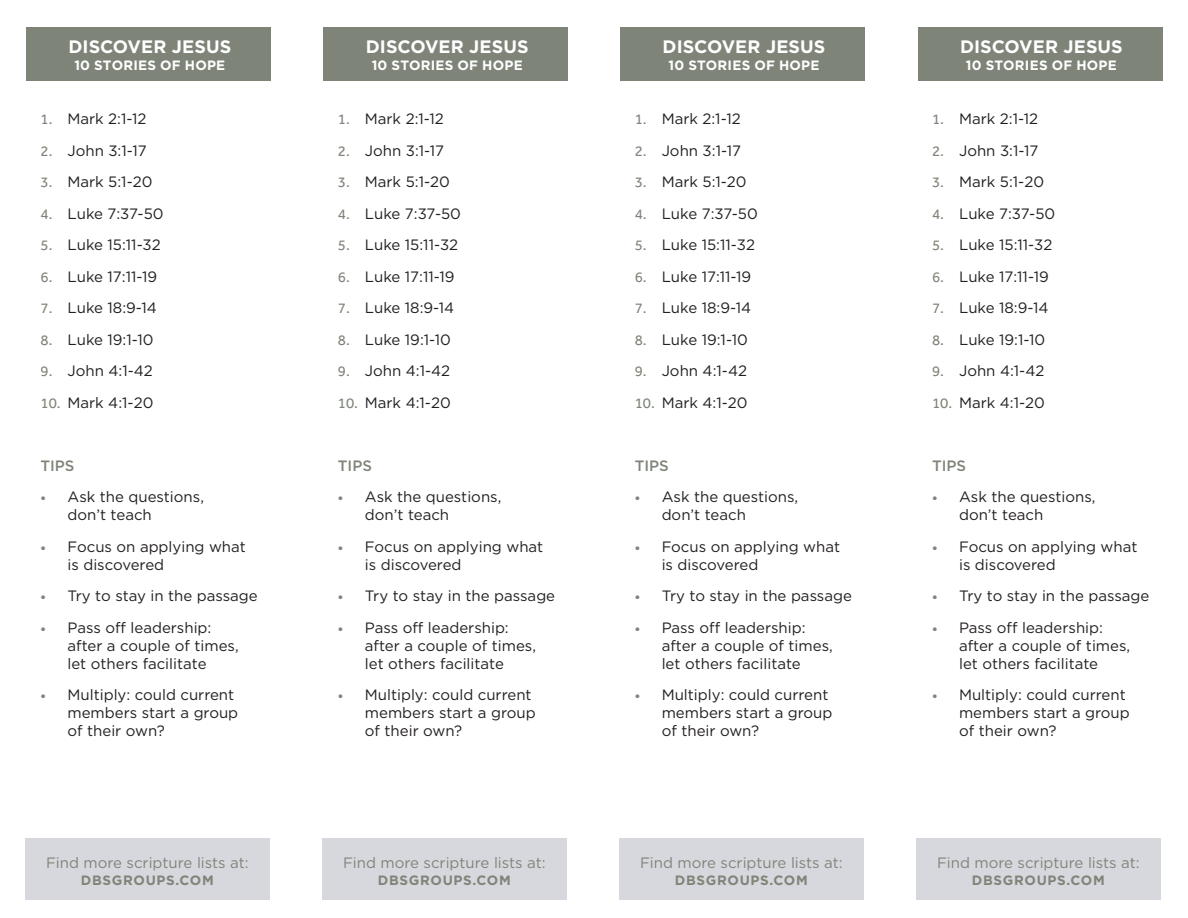
<style>
.page{position:relative;width:1188px;height:918px;background:#fff}
.page>*{position:absolute;margin:0;border:0;box-sizing:border-box;transform-origin:0 0}
.t1{font:700 18px "Gotham HTF";letter-spacing:.005em;color:#fff}
.t2{font:15px/18px "Gotham HTF";color:#231f20}
.t3{font:15px "Gotham HTF";color:#7e8578}
.t4{font:500 15px "Gotham HTF";color:#7e8578}
.t5{font:700 13.5px "Gotham HTF";letter-spacing:.02em;color:#fff}
.t6{font:700 13.5px "Gotham HTF";letter-spacing:.05em;color:#7e8578}
.s1{font-family:"Effra";color:#7e8578}
</style>
<div class="page">
<div style="left:26px;top:27px;width:245px;height:54px;background:#7e8578"></div>
<div style="left:324px;top:27px;width:244px;height:54px;background:#7e8578"></div>
<div style="left:620px;top:27px;width:245px;height:54px;background:#7e8578"></div>
<div style="left:918px;top:27px;width:244px;height:54px;background:#7e8578"></div>
<div style="left:25px;top:838px;width:245px;height:62px;background:#d7d8de"></div>
<div style="left:322px;top:838px;width:245px;height:62px;background:#d7d8de"></div>
<div style="left:619px;top:838px;width:245px;height:62px;background:#d7d8de"></div>
<div style="left:916px;top:838px;width:245px;height:62px;background:#d7d8de"></div>
<p class="t1" style="left:68px;top:37px;width:164px">DISCOVER JESUS</p>
<p class="t5" style="left:74px;top:57px;width:153px">10 STORIES OF HOPE</p>
<p class="t2" style="left:40px;top:110px;width:108px"><span class="s1">1.</span> Mark 2:1-12</p>
<p class="t2" style="left:40px;top:141px;width:108px"><span class="s1">2.</span> John 3:1-17</p>
<p class="t2" style="left:40px;top:173px;width:114px"><span class="s1">3.</span> Mark 5:1-20</p>
<p class="t2" style="left:40px;top:204px;width:125px"><span class="s1">4.</span> Luke 7:37-50</p>
<p class="t2" style="left:40px;top:236px;width:122px"><span class="s1">5.</span> Luke 15:11-32</p>
<p class="t2" style="left:40px;top:267px;width:118px"><span class="s1">6.</span> Luke 17:11-19</p>
<p class="t2" style="left:40px;top:299px;width:118px"><span class="s1">7.</span> Luke 18:9-14</p>
<p class="t2" style="left:40px;top:330px;width:115px"><span class="s1">8.</span> Luke 19:1-10</p>
<p class="t2" style="left:40px;top:362px;width:114px"><span class="s1">9.</span> John 4:1-42</p>
<p class="t2" style="left:40px;top:393px;width:114px"><span class="s1">10.</span> Mark 4:1-20</p>
<p class="t4" style="left:40px;top:457px;width:36px">TIPS</p>
<p class="t2" style="left:68px;top:488px;width:138px;text-indent:-27px"><span class="s1">•</span> Ask the questions, don’t teach</p>
<p class="t2" style="left:68px;top:537px;width:180px;text-indent:-27px"><span class="s1">•</span> Focus on applying what is discovered</p>
<p class="t2" style="left:40px;top:587px;width:219px"><span class="s1">•</span> Try to stay in the passage</p>
<p class="t2" style="left:68px;top:618px;width:173px;text-indent:-27px"><span class="s1">•</span> Pass off leadership: after a couple of times, let others facilitate</p>
<p class="t2" style="left:68px;top:686px;width:172px;text-indent:-27px"><span class="s1">•</span> Multiply: could current members start a group of their own?</p>
<p class="t3" style="left:46px;top:855px;width:204px">Find more scripture lists at:</p>
<p class="t6" style="left:81px;top:872px;width:134px">DBSGROUPS.COM</p>
<p class="t1" style="left:366px;top:37px;width:164px">DISCOVER JESUS</p>
<p class="t5" style="left:372px;top:57px;width:153px">10 STORIES OF HOPE</p>
<p class="t2" style="left:338px;top:110px;width:108px"><span class="s1">1.</span> Mark 2:1-12</p>
<p class="t2" style="left:338px;top:141px;width:108px"><span class="s1">2.</span> John 3:1-17</p>
<p class="t2" style="left:338px;top:173px;width:114px"><span class="s1">3.</span> Mark 5:1-20</p>
<p class="t2" style="left:338px;top:204px;width:125px"><span class="s1">4.</span> Luke 7:37-50</p>
<p class="t2" style="left:338px;top:236px;width:122px"><span class="s1">5.</span> Luke 15:11-32</p>
<p class="t2" style="left:338px;top:267px;width:118px"><span class="s1">6.</span> Luke 17:11-19</p>
<p class="t2" style="left:338px;top:299px;width:118px"><span class="s1">7.</span> Luke 18:9-14</p>
<p class="t2" style="left:338px;top:330px;width:115px"><span class="s1">8.</span> Luke 19:1-10</p>
<p class="t2" style="left:338px;top:362px;width:114px"><span class="s1">9.</span> John 4:1-42</p>
<p class="t2" style="left:338px;top:393px;width:114px"><span class="s1">10.</span> Mark 4:1-20</p>
<p class="t4" style="left:338px;top:457px;width:36px">TIPS</p>
<p class="t2" style="left:365px;top:488px;width:138px;text-indent:-27px"><span class="s1">•</span> Ask the questions, don’t teach</p>
<p class="t2" style="left:365px;top:537px;width:180px;text-indent:-27px"><span class="s1">•</span> Focus on applying what is discovered</p>
<p class="t2" style="left:338px;top:587px;width:219px"><span class="s1">•</span> Try to stay in the passage</p>
<p class="t2" style="left:365px;top:618px;width:173px;text-indent:-27px"><span class="s1">•</span> Pass off leadership: after a couple of times, let others facilitate</p>
<p class="t2" style="left:365px;top:686px;width:172px;text-indent:-27px"><span class="s1">•</span> Multiply: could current members start a group of their own?</p>
<p class="t3" style="left:343px;top:855px;width:204px">Find more scripture lists at:</p>
<p class="t6" style="left:378px;top:872px;width:134px">DBSGROUPS.COM</p>
<p class="t1" style="left:663px;top:37px;width:164px">DISCOVER JESUS</p>
<p class="t5" style="left:669px;top:57px;width:153px">10 STORIES OF HOPE</p>
<p class="t2" style="left:635px;top:110px;width:108px"><span class="s1">1.</span> Mark 2:1-12</p>
<p class="t2" style="left:635px;top:141px;width:108px"><span class="s1">2.</span> John 3:1-17</p>
<p class="t2" style="left:635px;top:173px;width:114px"><span class="s1">3.</span> Mark 5:1-20</p>
<p class="t2" style="left:635px;top:204px;width:125px"><span class="s1">4.</span> Luke 7:37-50</p>
<p class="t2" style="left:635px;top:236px;width:122px"><span class="s1">5.</span> Luke 15:11-32</p>
<p class="t2" style="left:635px;top:267px;width:118px"><span class="s1">6.</span> Luke 17:11-19</p>
<p class="t2" style="left:635px;top:299px;width:118px"><span class="s1">7.</span> Luke 18:9-14</p>
<p class="t2" style="left:635px;top:330px;width:115px"><span class="s1">8.</span> Luke 19:1-10</p>
<p class="t2" style="left:635px;top:362px;width:114px"><span class="s1">9.</span> John 4:1-42</p>
<p class="t2" style="left:635px;top:393px;width:114px"><span class="s1">10.</span> Mark 4:1-20</p>
<p class="t4" style="left:635px;top:457px;width:36px">TIPS</p>
<p class="t2" style="left:662px;top:488px;width:138px;text-indent:-27px"><span class="s1">•</span> Ask the questions, don’t teach</p>
<p class="t2" style="left:662px;top:537px;width:180px;text-indent:-27px"><span class="s1">•</span> Focus on applying what is discovered</p>
<p class="t2" style="left:635px;top:587px;width:219px"><span class="s1">•</span> Try to stay in the passage</p>
<p class="t2" style="left:662px;top:618px;width:173px;text-indent:-27px"><span class="s1">•</span> Pass off leadership: after a couple of times, let others facilitate</p>
<p class="t2" style="left:662px;top:686px;width:172px;text-indent:-27px"><span class="s1">•</span> Multiply: could current members start a group of their own?</p>
<p class="t3" style="left:640px;top:855px;width:204px">Find more scripture lists at:</p>
<p class="t6" style="left:675px;top:872px;width:134px">DBSGROUPS.COM</p>
<p class="t1" style="left:960px;top:37px;width:164px">DISCOVER JESUS</p>
<p class="t5" style="left:966px;top:57px;width:153px">10 STORIES OF HOPE</p>
<p class="t2" style="left:932px;top:110px;width:108px"><span class="s1">1.</span> Mark 2:1-12</p>
<p class="t2" style="left:932px;top:141px;width:108px"><span class="s1">2.</span> John 3:1-17</p>
<p class="t2" style="left:932px;top:173px;width:114px"><span class="s1">3.</span> Mark 5:1-20</p>
<p class="t2" style="left:932px;top:204px;width:125px"><span class="s1">4.</span> Luke 7:37-50</p>
<p class="t2" style="left:932px;top:236px;width:122px"><span class="s1">5.</span> Luke 15:11-32</p>
<p class="t2" style="left:932px;top:267px;width:118px"><span class="s1">6.</span> Luke 17:11-19</p>
<p class="t2" style="left:932px;top:299px;width:118px"><span class="s1">7.</span> Luke 18:9-14</p>
<p class="t2" style="left:932px;top:330px;width:115px"><span class="s1">8.</span> Luke 19:1-10</p>
<p class="t2" style="left:932px;top:362px;width:114px"><span class="s1">9.</span> John 4:1-42</p>
<p class="t2" style="left:932px;top:393px;width:114px"><span class="s1">10.</span> Mark 4:1-20</p>
<p class="t4" style="left:932px;top:457px;width:36px">TIPS</p>
<p class="t2" style="left:959px;top:488px;width:138px;text-indent:-27px"><span class="s1">•</span> Ask the questions, don’t teach</p>
<p class="t2" style="left:959px;top:537px;width:180px;text-indent:-27px"><span class="s1">•</span> Focus on applying what is discovered</p>
<p class="t2" style="left:932px;top:587px;width:219px"><span class="s1">•</span> Try to stay in the passage</p>
<p class="t2" style="left:959px;top:618px;width:173px;text-indent:-27px"><span class="s1">•</span> Pass off leadership: after a couple of times, let others facilitate</p>
<p class="t2" style="left:959px;top:686px;width:172px;text-indent:-27px"><span class="s1">•</span> Multiply: could current members start a group of their own?</p>
<p class="t3" style="left:937px;top:855px;width:204px">Find more scripture lists at:</p>
<p class="t6" style="left:972px;top:872px;width:134px">DBSGROUPS.COM</p>
</div>
